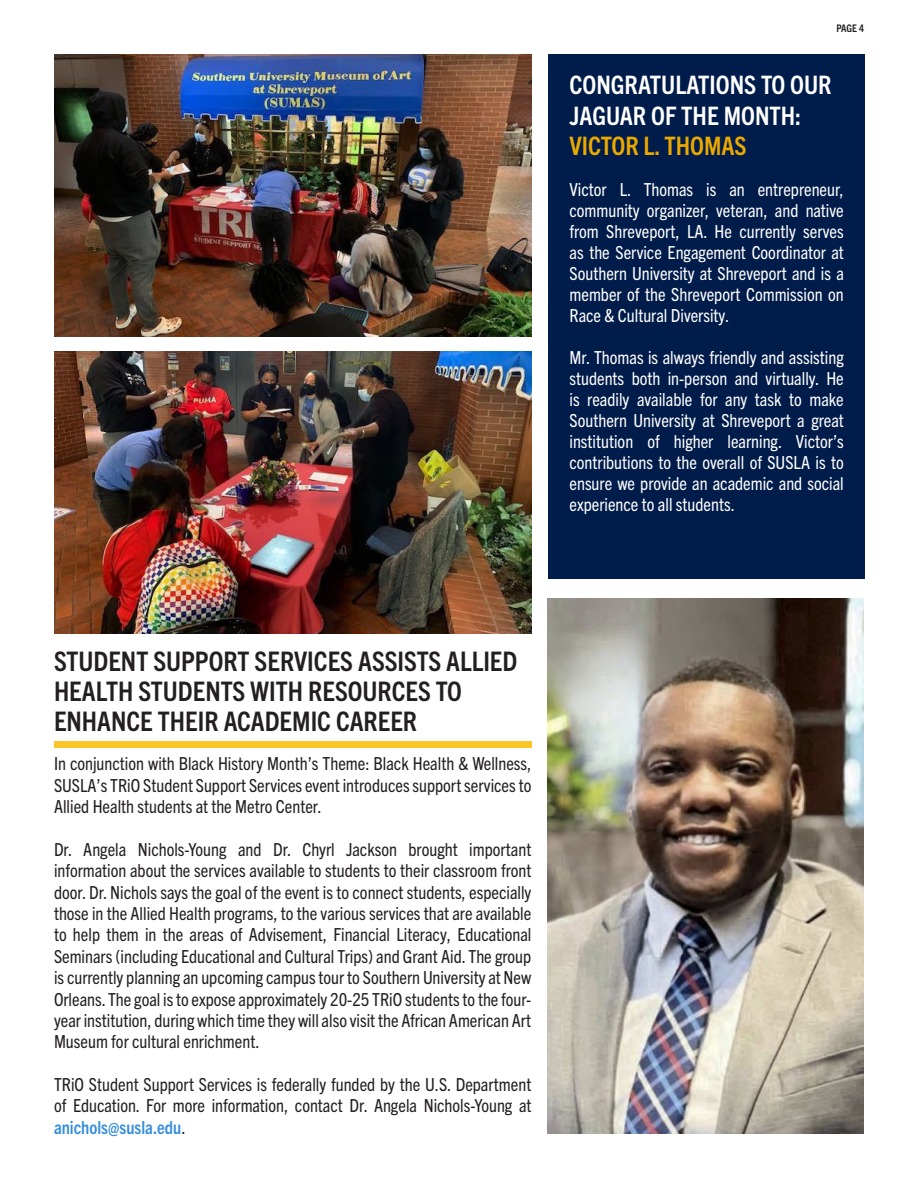
<style>
.page{position:relative;width:918px;height:1188px;background:#fff}
.page>*{position:absolute;margin:0;border:0;box-sizing:border-box;transform-origin:0 0}
.t1{font:700 condensed 27px/30px "Trade Gothic Next LT Pro";color:#241f1f}
.t2{font:700 condensed 25.5px/30.6px "Trade Gothic Next LT Pro";color:#fff}
.t3{font:700 condensed 25.5px "Trade Gothic Next LT Pro";color:#eba900}
.t4{font:condensed 18px/21.3px "Trade Gothic Next LT Pro";color:#241f1f;text-align:justify}
.t5{font:condensed 18px/21px "Trade Gothic Next LT Pro";color:#fff;text-align:justify}
.t6{font:700 condensed 10.5px "Trade Gothic Next LT Pro";color:#241f1f}
.s1{font-weight:700;color:#358ddd}
</style>
<div class="page">
<img style="left:548px;top:598px;width:316px;height:536px">
<div style="left:548px;top:54px;width:317px;height:525px;background:#001c4a"></div>
<img style="left:54px;top:54px;width:477px;height:283px">
<img style="left:54px;top:351px;width:477px;height:283px">
<div style="left:54px;top:741px;width:477px;height:7px;background:#fcc62a"></div>
<p class="t6" style="left:836px;top:21px;width:29px">PAGE 4</p>
<h2 class="t2" style="left:570px;top:68px;width:264px">CONGRATULATIONS TO OUR<br>JAGUAR OF THE MONTH:</h2>
<h2 class="t3" style="left:570px;top:128px;width:179px">VICTOR L. THOMAS</h2>
<p class="t5" style="left:570px;top:178px;width:276px">Victor L. Thomas is an entrepreneur, community organizer, veteran, and native from Shreveport, LA. He currently serves as the Service Engagement Coordinator at Southern University at Shreveport and is a member of the Shreveport Commission on Race &amp; Cultural Diversity.</p>
<p class="t5" style="left:570px;top:346px;width:276px">Mr. Thomas is always friendly and assisting students both in-person and virtually. He is readily available for any task to make Southern University at Shreveport a great institution of higher learning. Victor’s contributions to the overall of SUSLA is to ensure we provide an academic and social experience to all students.</p>
<h1 class="t1" style="left:54px;top:644px;width:465px">STUDENT SUPPORT SERVICES ASSISTS ALLIED<br>HEALTH STUDENTS WITH RESOURCES TO<br>ENHANCE THEIR ACADEMIC CAREER</h1>
<p class="t4" style="left:54px;top:752px;width:479px">In conjunction with Black History Month’s Theme: Black Health &amp; Wellness, SUSLA’s TRiO Student Support Services event introduces support services to Allied Health students at the Metro Center.</p>
<p class="t4" style="left:54px;top:838px;width:479px">Dr. Angela Nichols-Young and Dr. Chyrl Jackson brought important information about the services available to students to their classroom front door. Dr. Nichols says the goal of the event is to connect students, especially those in the Allied Health programs, to the various services that are available to help them in the areas of Advisement, Financial Literacy, Educational Seminars (including Educational and Cultural Trips) and Grant Aid. The group is currently planning an upcoming campus tour to Southern University at New Orleans. The goal is to expose approximately 20-25 TRiO students to the four&shy;year institution, during which time they will also visit the African American Art Museum for cultural enrichment.</p>
<p class="t4" style="left:54px;top:1073px;width:479px">TRiO Student Support Services is federally funded by the U.S. Department of Education. For more information, contact Dr. Angela Nichols-Young at <span class="s1">anichols@susla.edu</span>.</p>
</div>
